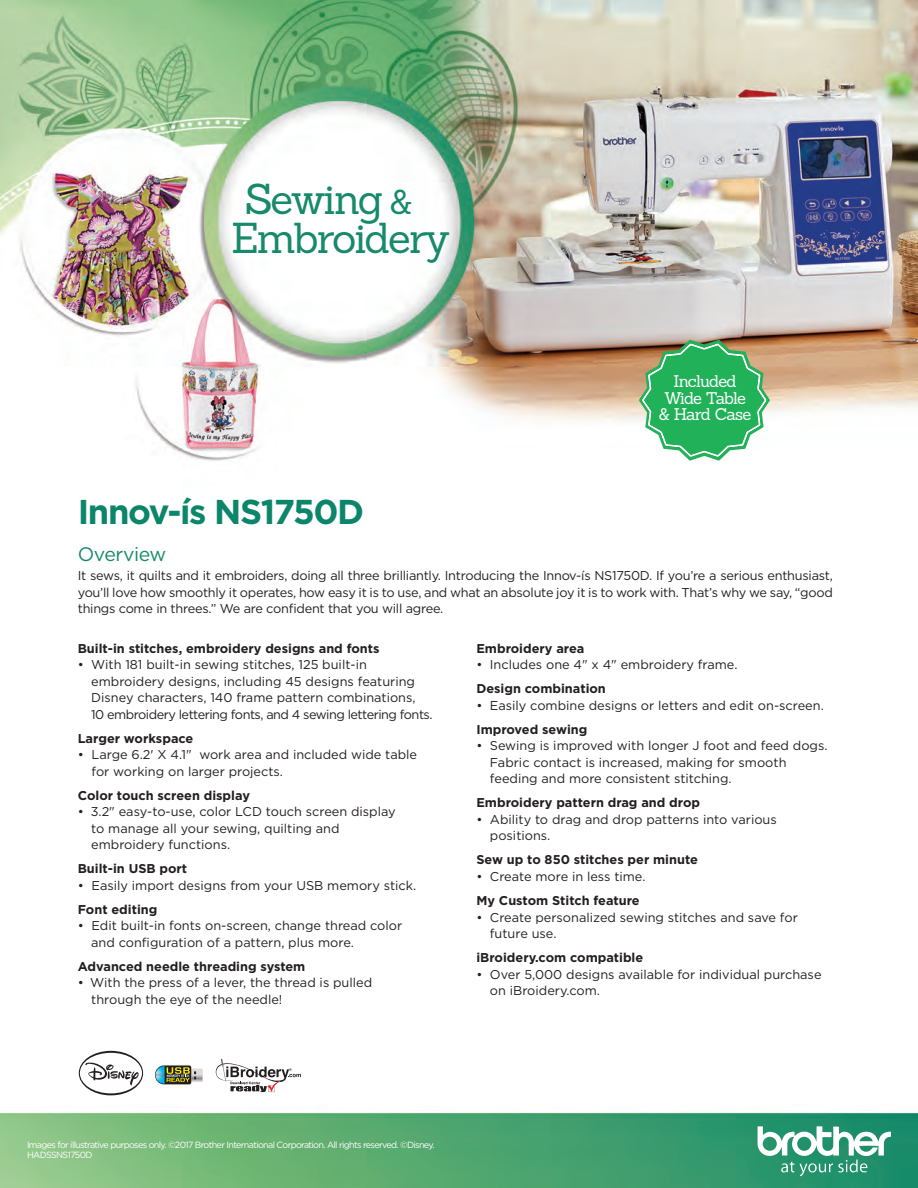
<style>
.page{position:relative;width:918px;height:1188px;background:#fff}
.page>*{position:absolute;margin:0;border:0;box-sizing:border-box;transform-origin:0 0}
.t1{font:42.15px/39px "Sanchez";letter-spacing:-.05em;color:#168a6a}
.t2{font:700 34.5px "Gotham";letter-spacing:-.04em;color:#0c866a}
.t3{font:33.75px "Sanchez";color:#168a6a}
.t4{font:19.5px "Gotham";letter-spacing:-.02em;color:#168a6a}
.t5{font:16.5px/16.5px "Sanchez";letter-spacing:-.055em;color:#fff;text-align:center}
.t6{font:12.75px/16.5px "Gotham";color:#231f20}
.t7{font:700 12.75px "Gotham";color:#231f20}
.t8{font:9px/10.8px "Gotham";letter-spacing:-.07em;color:#fff}
.t9{font:6.6px "Myriad Pro";color:#231f20}
</style>
<div class="page">
<img style="left:0;top:0;width:918px;height:1188px">
<svg style="left:155px;top:1065px;width:48px;height:19px"></svg>
<svg style="left:216px;top:1061px;width:85px;height:32px"></svg>
<svg style="left:79px;top:1051px;width:64px;height:44px"></svg>
<svg style="left:758px;top:1126px;width:133px;height:50px"></svg>
<svg style="left:639px;top:340px;width:131px;height:121px"></svg>
<h1 class="t1" style="left:231px;top:179px;width:220px;text-indent:14px">Sewing<br>Embroidery</h1>
<h3 class="t3" style="left:390px;top:180px;width:24px">&amp;</h3>
<h2 class="t2" style="left:78px;top:492px;width:288px">Innov-ís NS1750D</h2>
<p class="t5" style="left:659px;top:373px;width:94px">Included<br>Wide Table &amp; Hard Case</p>
<h3 class="t4" style="left:78px;top:543px;width:90px">Overview</h3>
<p class="t6" style="left:78px;top:567px;width:757px;text-align:justify">It sews, it quilts and it embroiders, doing all three brilliantly. Introducing the Innov-ís NS1750D. If you’re a serious enthusiast, you’ll love how smoothly it operates, how easy it is to use, and what an absolute joy it is to work with. That’s why we say, “good things come in threes.” We are confident that you will agree.</p>
<p class="t7" style="left:78px;top:641px;width:303px">Built-in stitches, embroidery designs and fonts</p>
<p class="t6" style="left:91px;top:656px;width:343px;text-indent:-14px">• With 181 built-in sewing stitches, 125 built-in embroidery designs, including 45 designs featuring Disney characters, 140 frame pattern combinations,<br>10 embroidery lettering fonts, and 4 sewing lettering fonts.</p>
<p class="t7" style="left:78px;top:731px;width:117px">Larger workspace</p>
<p class="t6" style="left:92px;top:746px;width:327px;text-indent:-14px">• Large 6.2' X 4.1" work area and included wide table for working on larger projects.</p>
<p class="t7" style="left:78px;top:788px;width:174px">Color touch screen display</p>
<p class="t6" style="left:91px;top:803px;width:306px;text-indent:-14px">• 3.2" easy-to-use, color LCD touch screen display to manage all your sewing, quilting and embroidery functions.</p>
<p class="t7" style="left:78px;top:861px;width:111px">Built-in USB port</p>
<p class="t6" style="left:78px;top:877px;width:340px">• Easily import designs from your USB memory stick.</p>
<p class="t7" style="left:78px;top:902px;width:81px">Font editing</p>
<p class="t6" style="left:91px;top:917px;width:312px;text-indent:-14px">• Edit built-in fonts on-screen, change thread color and configuration of a pattern, plus more.</p>
<p class="t7" style="left:78px;top:959px;width:229px">Advanced needle threading system</p>
<p class="t6" style="left:91px;top:974px;width:282px;text-indent:-14px">• With the press of a lever, the thread is pulled through the eye of the needle!</p>
<p class="t7" style="left:476px;top:641px;width:109px">Embroidery area</p>
<p class="t6" style="left:476px;top:656px;width:263px">• Includes one 4" x 4" embroidery frame.</p>
<p class="t7" style="left:476px;top:681px;width:131px">Design combination</p>
<p class="t6" style="left:476px;top:697px;width:349px">• Easily combine designs or letters and edit on-screen.</p>
<p class="t7" style="left:476px;top:722px;width:113px">Improved sewing</p>
<p class="t6" style="left:490px;top:737px;width:339px;text-indent:-14px">• Sewing is improved with longer J foot and feed dogs.<br>Fabric contact is increased, making for smooth feeding and more consistent stitching.</p>
<p class="t7" style="left:476px;top:796px;width:225px">Embroidery pattern drag and drop</p>
<p class="t6" style="left:490px;top:811px;width:288px;text-indent:-14px">• Ability to drag and drop patterns into various positions.</p>
<p class="t7" style="left:476px;top:853px;width:223px">Sew up to 850 stitches per minute</p>
<p class="t6" style="left:476px;top:868px;width:171px">• Create more in less time.</p>
<p class="t7" style="left:476px;top:893px;width:165px">My Custom Stitch feature</p>
<p class="t6" style="left:490px;top:909px;width:309px;text-indent:-14px">• Create personalized sewing stitches and save for future use.</p>
<p class="t7" style="left:476px;top:950px;width:168px">iBroidery.com compatible</p>
<p class="t6" style="left:490px;top:966px;width:333px;text-indent:-14px">• Over 5,000 designs available for individual purchase on iBroidery.com.</p>
<p class="t9" style="left:289px;top:1066px;width:4px">®</p>
<p class="t8" style="left:27px;top:1139px;width:409px">Images for illustrative purposes only. ©2017 Brother International Corporation. All rights reserved. ©Disney.<br>HADSSNS1750D</p>
</div>
